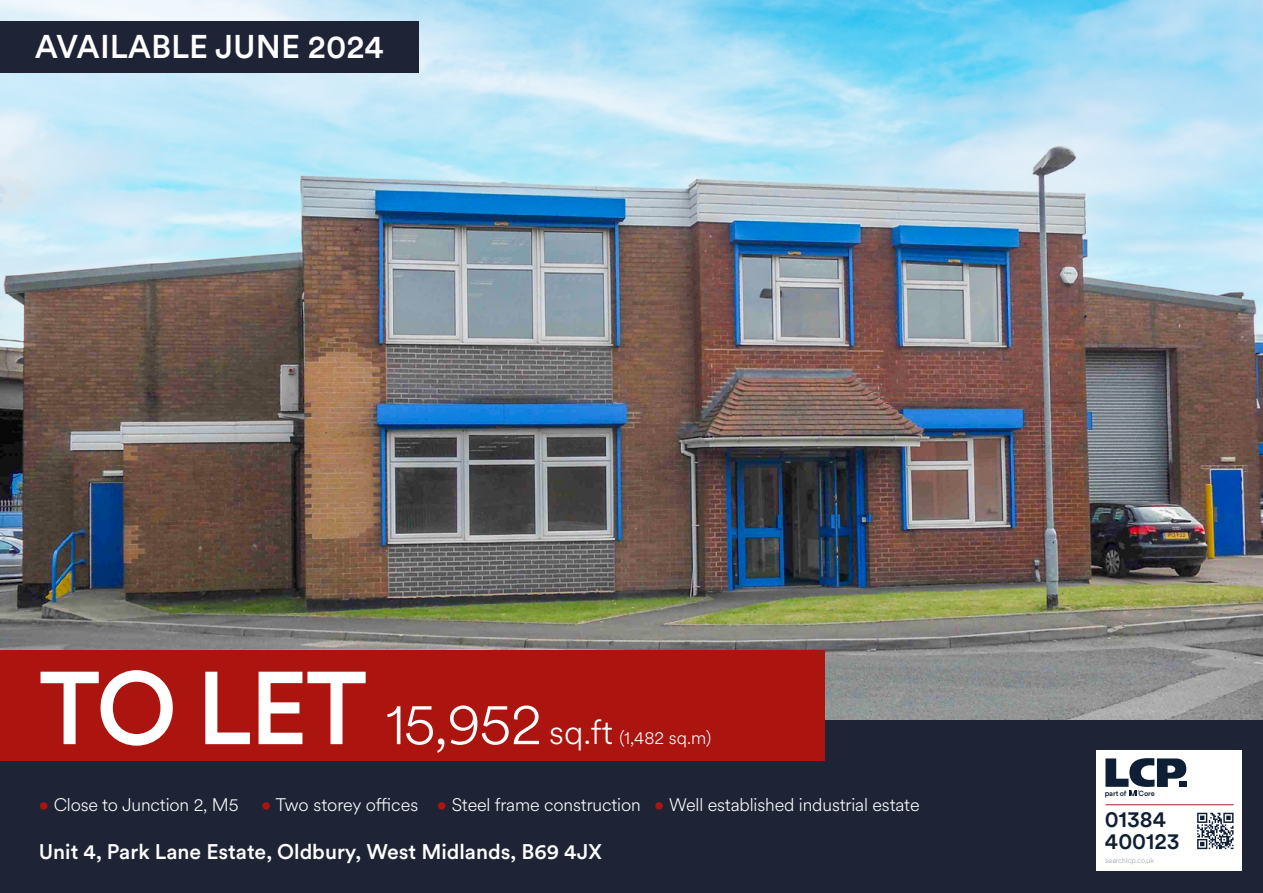
<style>
.page{position:relative;width:1263px;height:893px;background:#fff}
.page>*{position:absolute;margin:0;border:0;box-sizing:border-box;transform-origin:0 0}
.t1{font:500 32.55px "Circular XX";color:#fff}
.t2{font:500 22.65px/21.8px "Circular XX";color:#0e1e34}
.t3{font:500 21px "Circular XX";color:#fff}
.t4{font:300 18px "Circular XX";letter-spacing:-.01em;color:#fff}
.t5{font:300 7.35px "Circular XX";color:#979da7}
.t6{font:500 7.35px "Circular XX";letter-spacing:-.02em;color:#0e1e34}
.s1{font-weight:500;font-size:102.3px}
.s2{font-size:58.5px}
.s3{font-size:33.9px}
.s4{color:#ac1410}
.s5{font-size:7.8px}
</style>
<div class="page">
<img style="left:0;top:0;width:1263px;height:721px">
<div style="left:0;top:721px;width:1263px;height:172px;background:#1e2336"></div>
<div style="left:0;top:650px;width:825px;height:111px;background:#ac1410"></div>
<div style="left:0;top:21px;width:419px;height:51px;background:#1e2336"></div>
<div style="left:1096px;top:750px;width:145px;height:121px;background:#fff"></div>
<hr style="left:1105px;top:804px;width:128px;height:1px;background:#ac1f25">
<svg style="left:1105px;top:758px;width:81px;height:38px"></svg>
<svg style="left:1197px;top:813px;width:36px;height:36px"></svg>
<h1 class="t1" style="left:35px;top:25px;width:351px">AVAILABLE JUNE 2024</h1>
<p class="t4" style="left:39px;top:726px;width:674px"><span class="s1">TO LET</span> <span class="s2">15,952</span> <span class="s3">sq.ft</span> (1,482 sq.m)</p>
<p class="t4" style="left:39px;top:792px;width:882px"><span class="s4">•</span> Close to Junction 2, M5 <span class="s4">•</span> Two storey offices <span class="s4">•</span> Steel frame construction <span class="s4">•</span> Well established industrial estate</p>
<p class="t3" style="left:39px;top:837px;width:565px">Unit 4, Park Lane Estate, Oldbury, West Midlands, B69 4JX</p>
<p class="t6" style="left:1105px;top:788px;width:23px"><span class="s5">p</span>art of</p>
<p class="t6" style="left:1139px;top:788px;width:18px">Core</p>
<p class="t2" style="left:1105px;top:808px;width:76px">01384<br>400123</p>
<p class="t5" style="left:1105px;top:855px;width:50px">searchlcp.co.uk</p>
</div>
